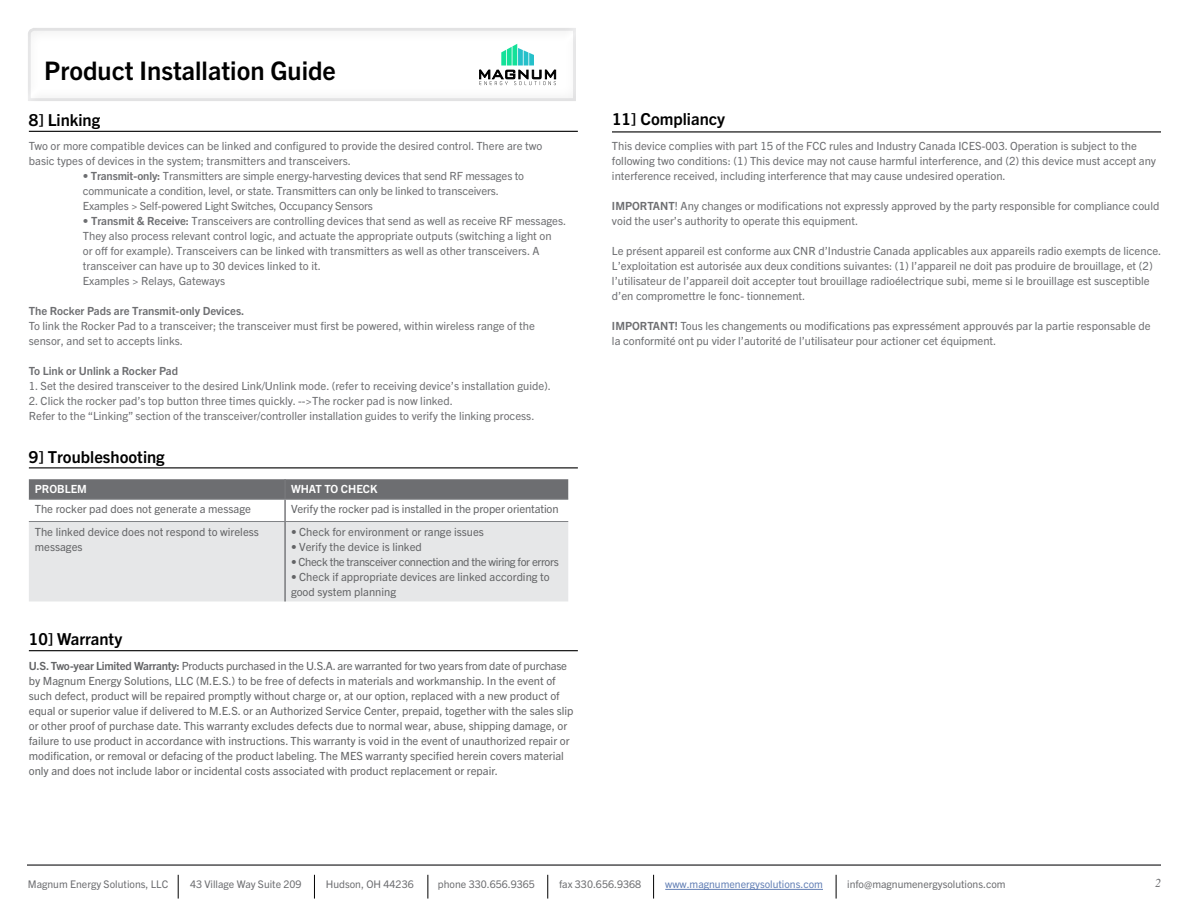
<style>
.page{position:relative;width:1188px;height:918px;background:#fff}
.page>*{position:absolute;margin:0;border:0;box-sizing:border-box;transform-origin:0 0}
.t1{font:700 25.65px "Trade Gothic Next LT Pro";color:#000}
.t2{font:700 16.5px "Trade Gothic Next LT Pro";color:#000}
.t3{font:italic 12px "Times";color:#6d6e71}
.t4{font:11.25px/15px "Trade Gothic Next LT Pro";color:#6d6e71}
.t5{font:11.25px/15px "Trade Gothic Next LT Pro";color:#636466}
.t6{font:700 11.25px "Trade Gothic Next LT Pro";color:#6d6e71}
.t7{font:11.25px "Trade Gothic Next LT Pro";letter-spacing:-.03em;color:#636466}
.t8{font:700 11.25px "Trade Gothic Next LT Pro";color:#fff}
.t9{font:10.5px "Trade Gothic Next LT Pro";color:#6d6e71}
.t10{font:10.5px "Trade Gothic Next LT Pro";color:#627fb5}
.s1{font-weight:700}
</style>
<div class="page">
<hr style="left:665px;top:889px;width:158px;height:1px;background:#627fb5">
<svg style="left:178px;top:875px;width:1px;height:24px"></svg>
<svg style="left:314px;top:875px;width:1px;height:24px"></svg>
<svg style="left:428px;top:875px;width:1px;height:24px"></svg>
<svg style="left:547px;top:875px;width:1px;height:24px"></svg>
<svg style="left:653px;top:875px;width:1px;height:24px"></svg>
<svg style="left:836px;top:875px;width:1px;height:24px"></svg>
<hr style="left:27px;top:865px;width:1134px;height:1px;background:#4d4d4f">
<hr style="left:612px;top:131px;width:549px;height:1px;background:#000">
<hr style="left:29px;top:650px;width:549px;height:1px;background:#000">
<hr style="left:29px;top:131px;width:549px;height:1px;background:#000">
<hr style="left:29px;top:467px;width:549px;height:1px;background:#000">
<div style="left:29px;top:479px;width:539px;height:20px;background:#6d6e71"></div>
<div style="left:29px;top:522px;width:539px;height:79px;background:#e6e7e8"></div>
<hr style="left:284px;top:479px;width:2px;height:20px;background:#77787b">
<hr style="left:284px;top:500px;width:2px;height:21px;background:#77787b">
<hr style="left:284px;top:522px;width:2px;height:79px;background:#77787b">
<hr style="left:29px;top:499px;width:256px;height:1px;background:#808285">
<hr style="left:285px;top:499px;width:283px;height:1px;background:#808285">
<hr style="left:29px;top:521px;width:256px;height:1px;background:#808285">
<hr style="left:285px;top:521px;width:283px;height:1px;background:#808285">
<svg style="left:28px;top:28px;width:548px;height:73px"></svg>
<h1 class="t1" style="left:44px;top:53px;width:293px">Product Installation Guide</h1>
<h2 class="t2" style="left:29px;top:109px;width:73px">8] Linking</h2>
<p class="t4" style="left:29px;top:138px;width:515px">Two or more compatible devices can be linked and configured to provide the desired control. There are two basic types of devices in the system; transmitters and transceivers.</p>
<p class="t4" style="left:83px;top:168px;width:443px">• <span class="s1">Transmit-only:</span> Transmitters are simple energy-harvesting devices that send RF messages to communicate a condition, level, or state. Transmitters can only be linked to transceivers.<br>Examples &gt; Self-powered Light Switches, Occupancy Sensors</p>
<p class="t4" style="left:83px;top:213px;width:485px">• <span class="s1">Transmit &amp; Receive:</span> Transceivers are controlling devices that send as well as receive RF messages.<br>They also process relevant control logic, and actuate the appropriate outputs (switching a light on<br>or off for example). Transceivers can be linked with transmitters as well as other transceivers. A transceiver can have up to 30 devices linked to it.<br>Examples &gt; Relays, Gateways</p>
<p class="t6" style="left:29px;top:303px;width:217px">The Rocker Pads are Transmit-only Devices.</p>
<p class="t4" style="left:29px;top:318px;width:508px">To link the Rocker Pad to a transceiver; the transceiver must first be powered, within wireless range of the sensor, and set to accepts links.</p>
<p class="t6" style="left:29px;top:363px;width:151px">To Link or Unlink a Rocker Pad</p>
<p class="t4" style="left:29px;top:378px;width:524px">1. Set the desired transceiver to the desired Link/Unlink mode. (refer to receiving device’s installation guide).</p>
<p class="t4" style="left:29px;top:393px;width:507px">2. Click the rocker pad’s top button three times quickly. --&gt;The rocker pad is now linked.<br>Refer to the “Linking” section of the transceiver/controller installation guides to verify the linking process.</p>
<h2 class="t2" style="left:29px;top:445px;width:137px">9] Troubleshooting</h2>
<p class="t8" style="left:35px;top:481px;width:54px">PROBLEM</p>
<p class="t8" style="left:291px;top:481px;width:88px">WHAT TO CHECK</p>
<p class="t5" style="left:35px;top:501px;width:218px">The rocker pad does not generate a message</p>
<p class="t5" style="left:291px;top:501px;width:269px">Verify the rocker pad is installed in the proper orientation</p>
<p class="t5" style="left:35px;top:523px;width:226px">The linked device does not respond to wireless messages</p>
<p class="t5" style="left:291px;top:523px;width:195px">• Check for environment or range issues</p>
<p class="t5" style="left:291px;top:538px;width:132px">• Verify the device is linked</p>
<p class="t7" style="left:291px;top:554px;width:269px">• Check the transceiver connection and the wiring for errors</p>
<p class="t5" style="left:291px;top:568px;width:260px">• Check if appropriate devices are linked according to good system planning</p>
<h2 class="t2" style="left:29px;top:627px;width:95px">10] Warranty</h2>
<p class="t5" style="left:29px;top:657px;width:546px"><span class="s1">U.S. Two-year Limited Warranty:</span> Products purchased in the U.S.A. are warranted for two years from date of purchase by Magnum Energy Solutions, LLC (M.E.S.) to be free of defects in materials and workmanship. In the event of such defect, product will be repaired promptly without charge or, at our option, replaced with a new product of equal or superior value if delivered to M.E.S. or an Authorized Service Center, prepaid, together with the sales slip or other proof of purchase date. This warranty excludes defects due to normal wear, abuse, shipping damage, or failure to use product in accordance with instructions. This warranty is void in the event of unauthorized repair or modification, or removal or defacing of the product labeling. The MES warranty specified herein covers material only and does not include labor or incidental costs associated with product replacement or repair.</p>
<h2 class="t2" style="left:612px;top:107px;width:115px">11] Compliancy</h2>
<p class="t4" style="left:612px;top:138px;width:546px">This device complies with part 15 of the FCC rules and Industry Canada ICES-003. Operation is subject to the following two conditions: (1) This device may not cause harmful interference, and (2) this device must accept any interference received, including interference that may cause undesired operation.</p>
<p class="t4" style="left:612px;top:198px;width:549px"><span class="s1">IMPORTANT</span>! Any changes or modifications not expressly approved by the party responsible for compliance could void the user’s authority to operate this equipment.</p>
<p class="t4" style="left:612px;top:243px;width:551px">Le présent appareil est conforme aux CNR d’Industrie Canada applicables aux appareils radio exempts de licence.<br>L’exploitation est autorisée aux deux conditions suivantes: (1) l’appareil ne doit pas produire de brouillage, et (2) l’utilisateur de l’appareil doit accepter tout brouillage radioélectrique subi, meme si le brouillage est susceptible d’en compromettre le fonc- tionnement.</p>
<p class="t4" style="left:612px;top:318px;width:540px"><span class="s1">IMPORTANT!</span> Tous les changements ou modifications pas expressément approuvés par la partie responsable de la conformité ont pu vider l’autorité de l’utilisateur pour actioner cet équipment.</p>
<p class="t9" style="left:28px;top:877px;width:142px">Magnum Energy Solutions, LLC</p>
<p class="t9" style="left:190px;top:877px;width:113px">43 Village Way Suite 209</p>
<p class="t9" style="left:326px;top:877px;width:89px">Hudson, OH 44236</p>
<p class="t9" style="left:438px;top:877px;width:99px">phone 330.656.9365</p>
<p class="t9" style="left:559px;top:877px;width:84px">fax 330.656.9368</p>
<p class="t10" style="left:665px;top:877px;width:159px">www.magnumenergysolutions.com</p>
<p class="t9" style="left:847px;top:877px;width:160px">info@magnumenergysolutions.com</p>
<p class="t3" style="left:1155px;top:872px;width:7px">2</p>
</div>
